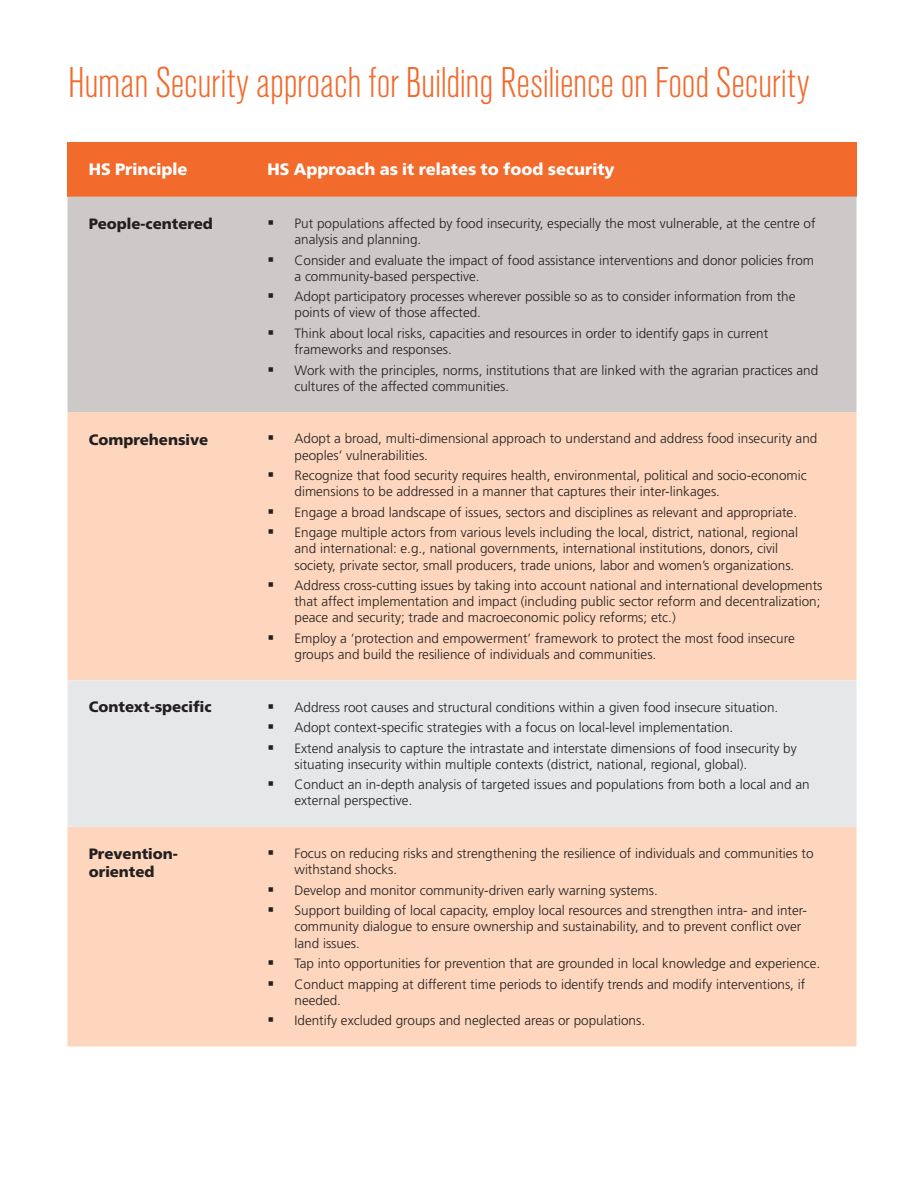
<style>
.page{position:relative;width:918px;height:1188px;background:#fff}
.page>*{position:absolute;margin:0;border:0;box-sizing:border-box;transform-origin:0 0}
.t1{font:45px "A Grotesk Lgt Cnd";letter-spacing:-.005em;color:#f26a2c}
.t2{font:900 16.5px "Frutiger Neue LTCYR";color:#fff}
.t3{font:900 15px/18px "Frutiger Neue LTCYR";color:#231f20}
.t4{font:300 13.5px/16.2px "Frutiger LT Std";color:#231f20}
</style>
<div class="page">
<div style="left:68px;top:143px;width:178px;height:54px;background:#f26a2c"></div>
<div style="left:246px;top:143px;width:610px;height:54px;background:#f26a2c"></div>
<div style="left:68px;top:197px;width:788px;height:215px;background:#cdc9c8"></div>
<div style="left:68px;top:412px;width:788px;height:634px;background:#fdd6bd"></div>
<div style="left:68px;top:680px;width:788px;height:147px;background:#e6e7e9"></div>
<svg style="left:274px;top:228px;width:15px;height:1px"></svg>
<svg style="left:274px;top:265px;width:15px;height:1px"></svg>
<svg style="left:274px;top:301px;width:15px;height:1px"></svg>
<svg style="left:274px;top:338px;width:15px;height:1px"></svg>
<svg style="left:274px;top:375px;width:15px;height:1px"></svg>
<svg style="left:274px;top:443px;width:15px;height:1px"></svg>
<svg style="left:274px;top:480px;width:15px;height:1px"></svg>
<svg style="left:274px;top:517px;width:15px;height:1px"></svg>
<svg style="left:274px;top:537px;width:15px;height:1px"></svg>
<svg style="left:274px;top:590px;width:15px;height:1px"></svg>
<svg style="left:274px;top:643px;width:15px;height:1px"></svg>
<svg style="left:274px;top:712px;width:15px;height:1px"></svg>
<svg style="left:274px;top:732px;width:15px;height:1px"></svg>
<svg style="left:274px;top:753px;width:15px;height:1px"></svg>
<svg style="left:274px;top:789px;width:15px;height:1px"></svg>
<svg style="left:274px;top:858px;width:15px;height:1px"></svg>
<svg style="left:274px;top:895px;width:15px;height:1px"></svg>
<svg style="left:274px;top:915px;width:15px;height:1px"></svg>
<svg style="left:274px;top:968px;width:15px;height:1px"></svg>
<svg style="left:274px;top:989px;width:15px;height:1px"></svg>
<svg style="left:274px;top:1025px;width:15px;height:1px"></svg>
<h1 class="t1" style="left:68px;top:52px;width:743px">Human Security approach for Building Resilience on Food Security</h1>
<p class="t2" style="left:89px;top:160px;width:100px">HS Principle</p>
<p class="t2" style="left:268px;top:160px;width:349px">HS Approach as it relates to food security</p>
<p class="t3" style="left:89px;top:215px;width:126px">People-centered</p>
<p class="t4" style="left:294px;top:215px;width:523px;text-indent:-27px">▪ Put populations affected by food insecurity, especially the most vulnerable, at the centre of analysis and planning.</p>
<p class="t4" style="left:294px;top:252px;width:521px;text-indent:-27px">▪ Consider and evaluate the impact of food assistance interventions and donor policies from a community-based perspective.</p>
<p class="t4" style="left:294px;top:289px;width:503px;text-indent:-27px">▪ Adopt participatory processes wherever possible so as to consider information from the points of view of those affected.</p>
<p class="t4" style="left:294px;top:325px;width:475px;text-indent:-27px">▪ Think about local risks, capacities and resources in order to identify gaps in current frameworks and responses.</p>
<p class="t4" style="left:294px;top:362px;width:525px;text-indent:-27px">▪ Work with the principles, norms, institutions that are linked with the agrarian practices and cultures of the affected communities.</p>
<p class="t3" style="left:89px;top:430px;width:121px">Comprehensive</p>
<p class="t4" style="left:294px;top:431px;width:524px;text-indent:-27px">▪ Adopt a broad, multi-dimensional approach to understand and address food insecurity and peoples’ vulnerabilities.</p>
<p class="t4" style="left:294px;top:468px;width:514px;text-indent:-27px">▪ Recognize that food security requires health, environmental, political and socio-economic dimensions to be addressed in a manner that captures their inter-linkages.</p>
<p class="t4" style="left:267px;top:504px;width:531px">▪ Engage a broad landscape of issues, sectors and disciplines as relevant and appropriate.</p>
<p class="t4" style="left:294px;top:525px;width:505px;text-indent:-27px">▪ Engage multiple actors from various levels including the local, district, national, regional and international: e.g., national governments, international institutions, donors, civil society, private sector, small producers, trade unions, labor and women’s organizations.</p>
<p class="t4" style="left:294px;top:577px;width:529px;text-indent:-27px">▪ Address cross-cutting issues by taking into account national and international developments that affect implementation and impact (including public sector reform and decentralization; peace and security; trade and macroeconomic policy reforms; etc.)</p>
<p class="t4" style="left:294px;top:630px;width:502px;text-indent:-27px">▪ Employ a ‘protection and empowerment’ framework to protect the most food insecure groups and build the resilience of individuals and communities.</p>
<p class="t3" style="left:89px;top:698px;width:125px">Context-specific</p>
<p class="t4" style="left:267px;top:699px;width:512px">▪ Address root causes and structural conditions within a given food insecure situation.</p>
<p class="t4" style="left:267px;top:720px;width:467px">▪ Adopt context-specific strategies with a focus on local-level implementation.</p>
<p class="t4" style="left:294px;top:740px;width:504px;text-indent:-27px">▪ Extend analysis to capture the intrastate and interstate dimensions of food insecurity by situating insecurity within multiple contexts (district, national, regional, global).</p>
<p class="t4" style="left:294px;top:777px;width:517px;text-indent:-27px">▪ Conduct an in-depth analysis of targeted issues and populations from both a local and an external perspective.</p>
<p class="t3" style="left:89px;top:845px;width:91px">Prevention&shy;oriented</p>
<p class="t4" style="left:294px;top:846px;width:521px;text-indent:-27px">▪ Focus on reducing risks and strengthening the resilience of individuals and communities to withstand shocks.</p>
<p class="t4" style="left:267px;top:882px;width:392px">▪ Develop and monitor community-driven early warning systems.</p>
<p class="t4" style="left:294px;top:903px;width:514px;text-indent:-27px">▪ Support building of local capacity, employ local resources and strengthen intra- and inter&shy;community dialogue to ensure ownership and sustainability, and to prevent conflict over land issues.</p>
<p class="t4" style="left:267px;top:956px;width:554px">▪ Tap into opportunities for prevention that are grounded in local knowledge and experience.</p>
<p class="t4" style="left:294px;top:976px;width:512px;text-indent:-27px">▪ Conduct mapping at different time periods to identify trends and modify interventions, if needed.</p>
<p class="t4" style="left:267px;top:1013px;width:379px">▪ Identify excluded groups and neglected areas or populations.</p>
</div>
